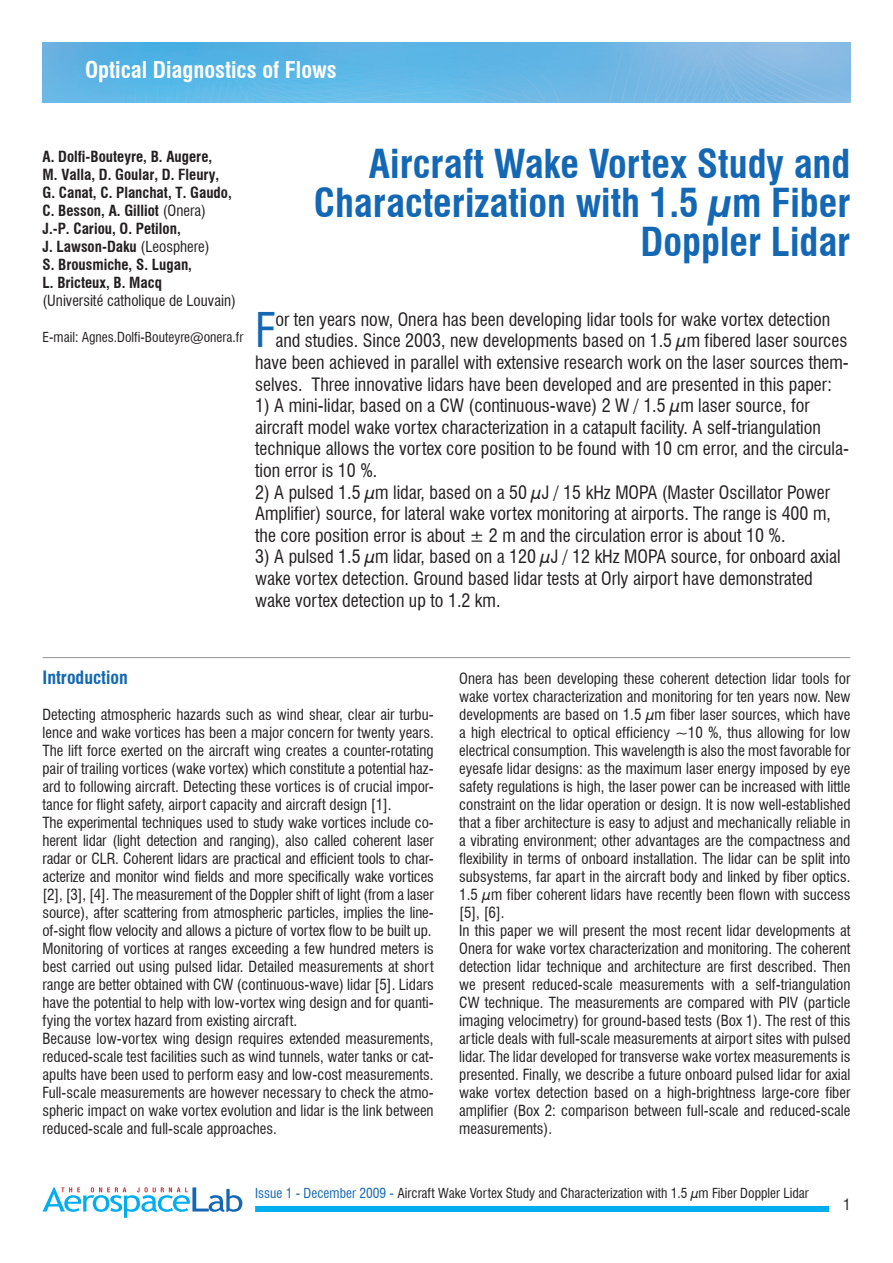
<style>
.page{position:relative;width:893px;height:1263px;background:#fff}
.page>*{position:absolute;margin:0;border:0;box-sizing:border-box;transform-origin:0 0}
.t1{font:condensed 46.8px "Swiss 721 BT";color:#1468b3}
.t2{font:700 condensed 39px/39px "Swiss 721 BT";color:#1468b3;text-align:right}
.t3{font:700 condensed 22.5px "Swiss 721 BT";color:#fff}
.t4{font:condensed 18px/21.6px "Swiss 721 BT";color:#231f20}
.t5{font:700 condensed 18px "Swiss 721 BT";color:#1468b3}
.t6{font:condensed 15px/18px "Swiss 721 BT";color:#231f20}
.t7{font:700 condensed 15px/18px "Swiss 721 BT";color:#231f20}
.t8{font:condensed 13.5px "Swiss 721 BT";color:#231f20}
.s1{font-weight:400}
.s2{color:#1468b3}
</style>
<div class="page">
<div style="left:255px;top:1206px;width:574px;height:6px;background:#00aeef"></div>
<svg style="left:43px;top:1187px;width:199px;height:31px"></svg>
<img style="left:43px;top:43px;width:807px;height:59px">
<hr style="left:43px;top:657px;width:807px;height:1px;background:#939598">
<h3 class="t3" style="left:85px;top:56px;width:253px">Optical Diagnostics of Flows</h3>
<p class="t7" style="left:43px;top:148px;width:191px">A. Dolfi-Bouteyre, B. Augere,<br>M. Valla, D. Goular, D. Fleury,<br>G. Canat, C. Planchat, T. Gaudo,<br>C. Besson, A. Gilliot <span class="s1">(Onera)<br></span>J.-P. Cariou, O. Petilon,<br>J. Lawson-Daku <span class="s1">(Leosphere)<br></span>S. Brousmiche, S. Lugan,<br>L. Bricteux, B. Macq</p>
<p class="t6" style="left:43px;top:292px;width:195px">(Université catholique de Louvain)</p>
<p class="t8" style="left:43px;top:329px;width:202px">E-mail: Agnes.Dolfi-Bouteyre@onera.fr</p>
<h2 class="t2" style="left:314px;top:145px;width:538px">Aircraft Wake Vortex Study and<br>Characterization with 1.5 µm Fiber<br>Doppler Lidar</h2>
<h1 class="t1" style="left:255px;top:302px;width:18px">F</h1>
<p class="t4" style="left:275px;top:308px;width:556px">or ten years now, Onera has been developing lidar tools for wake vortex detection</p>
<p class="t4" style="left:275px;top:330px;width:574px">and studies. Since 2003, new developments based on 1.5 µm fibered laser sources</p>
<p class="t4" style="left:255px;top:352px;width:595px">have been achieved in parallel with extensive research work on the laser sources them-</p>
<p class="t4" style="left:255px;top:373px;width:578px">selves. Three innovative lidars have been developed and are presented in this paper:</p>
<p class="t4" style="left:255px;top:395px;width:595px">1) A mini-lidar, based on a CW (continuous-wave) 2 W / 1.5 µm laser source, for aircraft model wake vortex characterization in a catapult facility. A self-triangulation technique allows the vortex core position to be found with 10 cm error, and the circula&shy;tion error is 10 %.</p>
<p class="t4" style="left:255px;top:481px;width:577px;text-align:justify">2) A pulsed 1.5 µm lidar, based on a 50 µJ / 15 kHz MOPA (Master Oscillator Power Amplifier) source, for lateral wake vortex monitoring at airports. The range is 400 m, the core position error is about ± 2 m and the circulation error is about 10 %.</p>
<p class="t4" style="left:255px;top:546px;width:587px">3) A pulsed 1.5 µm lidar, based on a 120 µJ / 12 kHz MOPA source, for onboard axial wake vortex detection. Ground based lidar tests at Orly airport have demonstrated wake vortex detection up to 1.2 km.</p>
<p class="t5" style="left:43px;top:667px;width:87px">Introduction</p>
<p class="t6" style="left:43px;top:706px;width:393px">Detecting atmospheric hazards such as wind shear, clear air turbu&shy;lence and wake vortices has been a major concern for twenty years.<br>The lift force exerted on the aircraft wing creates a counter-rotating pair of trailing vortices (wake vortex) which constitute a potential haz&shy;ard to following aircraft. Detecting these vortices is of crucial impor&shy;tance for flight safety, airport capacity and aircraft design [1].<br>The experimental techniques used to study wake vortices include co&shy;herent lidar (light detection and ranging), also called coherent laser radar or CLR. Coherent lidars are practical and efficient tools to char&shy;acterize and monitor wind fields and more specifically wake vortices [2], [3], [4]. The measurement of the Doppler shift of light (from a laser source), after scattering from atmospheric particles, implies the line&shy;of-sight flow velocity and allows a picture of vortex flow to be built up.<br>Monitoring of vortices at ranges exceeding a few hundred meters is best carried out using pulsed lidar. Detailed measurements at short range are better obtained with CW (continuous-wave) lidar [5]. Lidars have the potential to help with low-vortex wing design and for quanti&shy;fying the vortex hazard from existing aircraft.<br>Because low-vortex wing design requires extended measurements, reduced-scale test facilities such as wind tunnels, water tanks or cat&shy;apults have been used to perform easy and low-cost measurements.<br>Full-scale measurements are however necessary to check the atmo&shy;spheric impact on wake vortex evolution and lidar is the link between reduced-scale and full-scale approaches.</p>
<p class="t6" style="left:459px;top:670px;width:393px">Onera has been developing these coherent detection lidar tools for wake vortex characterization and monitoring for ten years now. New developments are based on 1.5 µm fiber laser sources, which have a high electrical to optical efficiency ~10 %, thus allowing for low electrical consumption. This wavelength is also the most favorable for eyesafe lidar designs: as the maximum laser energy imposed by eye safety regulations is high, the laser power can be increased with little constraint on the lidar operation or design. It is now well-established that a fiber architecture is easy to adjust and mechanically reliable in a vibrating environment; other advantages are the compactness and flexibility in terms of onboard installation. The lidar can be split into subsystems, far apart in the aircraft body and linked by fiber optics.<br>1.5 µm fiber coherent lidars have recently been flown with success [5], [6].<br>In this paper we will present the most recent lidar developments at Onera for wake vortex characterization and monitoring. The coherent detection lidar technique and architecture are first described. Then we present reduced-scale measurements with a self-triangulation CW technique. The measurements are compared with PIV (particle imaging velocimetry) for ground-based tests (Box 1). The rest of this article deals with full-scale measurements at airport sites with pulsed lidar. The lidar developed for transverse wake vortex measurements is presented. Finally, we describe a future onboard pulsed lidar for axial wake vortex detection based on a high-brightness large-core fiber amplifier (Box 2: comparison between full-scale and reduced-scale measurements).</p>
<p class="t8" style="left:255px;top:1185px;width:555px"><span class="s2">Issue 1 - December 2009 -</span> Aircraft wake vortex study and characterization with 1.5 µm fiber Doppler lidar</p>
<p class="t6" style="left:843px;top:1195px;width:9px">1</p>
</div>
